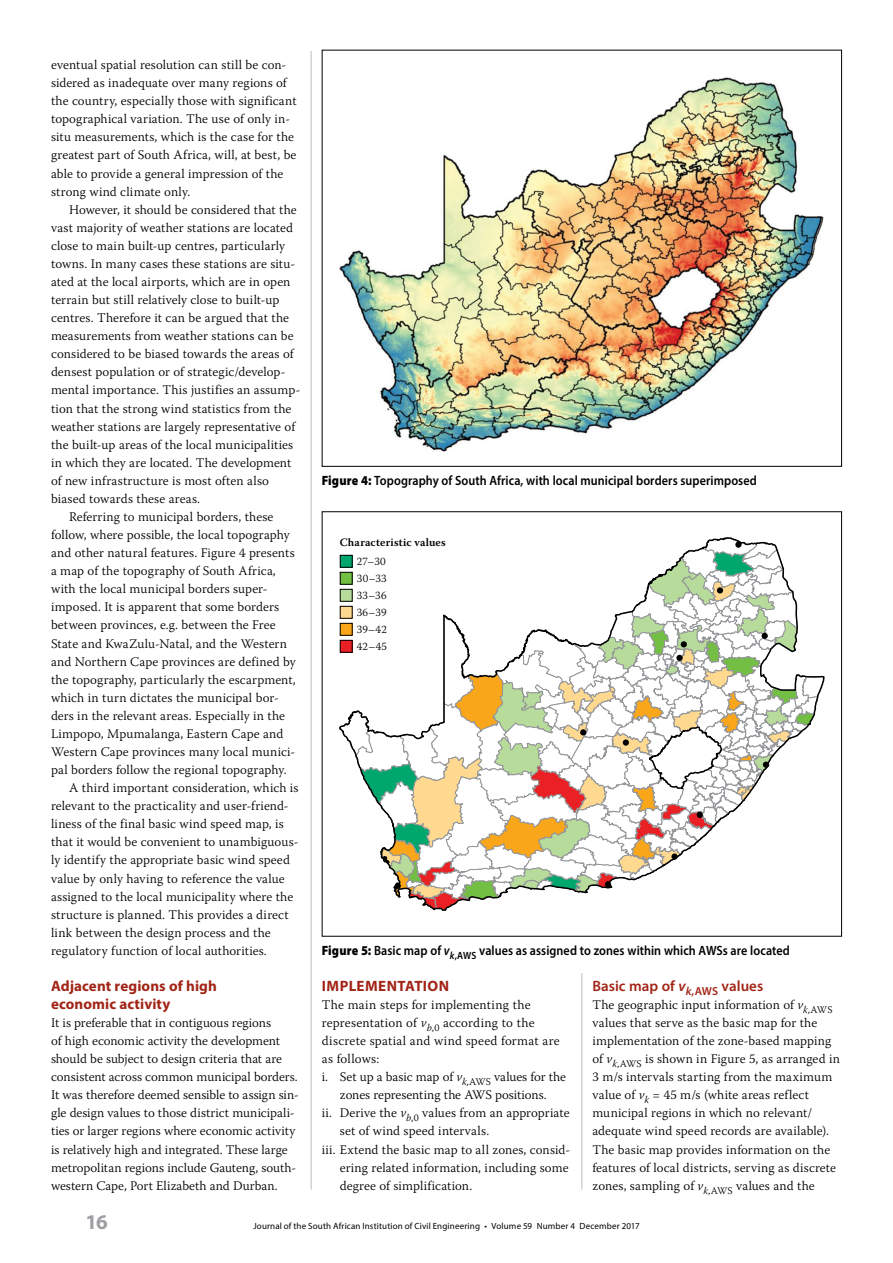
<style>
.page{position:relative;width:893px;height:1263px;background:#fff}
.page>*{position:absolute;margin:0;border:0;box-sizing:border-box;transform-origin:0 0}
.t1{font:700 21px "Myriad Pro";color:#9d9fa2}
.t2{font:700 15px/18.1px "Myriad Pro";letter-spacing:.005em;color:#a22416}
.t3{font:600 15px "Myriad Pro";color:#a22416}
.t4{font:700 15px "Myriad Pro";letter-spacing:.025em;color:#a22416}
.t5{font:600 13.5px "Myriad Pro";letter-spacing:.005em;color:#000;scale:.9 1}
.t6{font:300 13.2px/18px "Warnock Pro";letter-spacing:.01em;color:#000}
.t7{font:300 11.25px/17px "Warnock Pro";letter-spacing:.02em;color:#000;text-align:justify}
.t8{font:600 11.25px "Warnock Pro";letter-spacing:.02em;color:#000}
.t9{font:9px "Myriad Pro";letter-spacing:.015em;color:#000}
.s1{font-weight:900}
.s2{font-style:italic}
</style>
<div class="page">
<hr style="left:311px;top:51px;width:1px;height:1138px;background:#bcbec0">
<hr style="left:581px;top:51px;width:1px;height:1138px;background:#bcbec0">
<img style="left:419px;top:93px;width:405px;height:359px">
<div style="left:322px;top:936px;width:520px;height:37px;background:#fff"></div>
<svg style="left:310px;top:49px;width:109px;height:755px"></svg>
<img style="left:497px;top:49px;width:281px;height:487px">
<svg style="left:339px;top:537px;width:486px;height:374px"></svg>
<div style="left:735px;top:541px;width:6px;height:7px;background:#000;border-radius:50%"></div>
<div style="left:331px;top:524px;width:103px;height:181px;background:#fff"></div>
<div style="left:407px;top:524px;width:103px;height:78px;background:#fff"></div>
<div style="left:340px;top:555px;width:12px;height:12px;background:#00a76d"></div>
<div style="left:340px;top:555px;width:13px;height:13px;border:1px solid #000"></div>
<div style="left:340px;top:572px;width:12px;height:12px;background:#72bf44"></div>
<div style="left:340px;top:572px;width:13px;height:13px;border:1px solid #000"></div>
<div style="left:340px;top:589px;width:12px;height:12px;background:#b7db9b"></div>
<div style="left:340px;top:589px;width:13px;height:13px;border:1px solid #000"></div>
<div style="left:340px;top:606px;width:12px;height:12px;background:#ffd990"></div>
<div style="left:340px;top:606px;width:13px;height:13px;border:1px solid #000"></div>
<div style="left:340px;top:623px;width:12px;height:12px;background:#faa61a"></div>
<div style="left:340px;top:623px;width:13px;height:13px;border:1px solid #000"></div>
<div style="left:340px;top:640px;width:12px;height:12px;background:#ea2124"></div>
<div style="left:340px;top:640px;width:13px;height:13px;border:1px solid #000"></div>
<p class="t6" style="left:51px;top:56px;width:247px">eventual spatial resolution can still be con&shy;sidered as inadequate over many regions of the country, especially those with significant topographical variation. The use of only in&shy;situ measurements, which is the case for the greatest part of South Africa, will, at best, be able to provide a general impression of the strong wind climate only.</p>
<p class="t6" style="left:69px;top:200px;width:229px">However, it should be considered that the</p>
<p class="t6" style="left:51px;top:218px;width:244px">vast majority of weather stations are located</p>
<p class="t6" style="left:51px;top:236px;width:236px">close to main built-up centres, particularly</p>
<p class="t6" style="left:51px;top:254px;width:246px">towns. In many cases these stations are situ-</p>
<p class="t6" style="left:51px;top:272px;width:241px">ated at the local airports, which are in open</p>
<p class="t6" style="left:51px;top:290px;width:230px">terrain but still relatively close to built-up</p>
<p class="t6" style="left:51px;top:309px;width:239px">centres. Therefore it can be argued that the</p>
<p class="t6" style="left:51px;top:327px;width:244px">measurements from weather stations can be</p>
<p class="t6" style="left:51px;top:345px;width:244px">considered to be biased towards the areas of</p>
<p class="t6" style="left:51px;top:363px;width:236px">densest population or of strategic/develop-</p>
<p class="t6" style="left:51px;top:381px;width:251px">mental importance. This justifies an assump-</p>
<p class="t6" style="left:51px;top:399px;width:242px">tion that the strong wind statistics from the</p>
<p class="t6" style="left:51px;top:417px;width:246px">weather stations are largely representative of</p>
<p class="t6" style="left:51px;top:435px;width:244px">the built-up areas of the local municipalities</p>
<p class="t6" style="left:51px;top:453px;width:242px">in which they are located. The development</p>
<p class="t6" style="left:51px;top:471px;width:219px">of new infrastructure is most often also</p>
<p class="t6" style="left:51px;top:489px;width:151px">biased towards these areas.</p>
<p class="t6" style="left:69px;top:507px;width:206px">Referring to municipal borders, these</p>
<p class="t6" style="left:51px;top:525px;width:240px">follow, where possible, the local topography</p>
<p class="t6" style="left:51px;top:544px;width:245px">and other natural features. Figure 4 presents</p>
<p class="t6" style="left:51px;top:562px;width:226px">a map of the topography of South Africa,</p>
<p class="t6" style="left:51px;top:580px;width:218px">with the local municipal borders super-</p>
<p class="t6" style="left:51px;top:598px;width:230px">imposed. It is apparent that some borders</p>
<p class="t6" style="left:51px;top:616px;width:226px">between provinces, e.g. between the Free</p>
<p class="t6" style="left:51px;top:634px;width:237px">State and KwaZulu-Natal, and the Western</p>
<p class="t6" style="left:51px;top:652px;width:246px">and Northern Cape provinces are defined by</p>
<p class="t6" style="left:51px;top:670px;width:246px">the topography, particularly the escarpment,</p>
<p class="t6" style="left:51px;top:688px;width:229px">which in turn dictates the municipal bor-</p>
<p class="t6" style="left:51px;top:706px;width:236px">ders in the relevant areas. Especially in the</p>
<p class="t6" style="left:51px;top:724px;width:234px">Limpopo, Mpumalanga, Eastern Cape and</p>
<p class="t6" style="left:51px;top:742px;width:246px">Western Cape provinces many local munici-</p>
<p class="t6" style="left:51px;top:760px;width:237px">pal borders follow the regional topography.</p>
<p class="t6" style="left:69px;top:778px;width:231px">A third important consideration, which is</p>
<p class="t6" style="left:51px;top:797px;width:239px">relevant to the practicality and user-friend-</p>
<p class="t6" style="left:51px;top:815px;width:234px">liness of the final basic wind speed map, is</p>
<p class="t6" style="left:51px;top:833px;width:249px">that it would be convenient to unambiguous-</p>
<p class="t6" style="left:51px;top:851px;width:240px">ly identify the appropriate basic wind speed</p>
<p class="t6" style="left:51px;top:869px;width:235px">value by only having to reference the value</p>
<p class="t6" style="left:51px;top:887px;width:244px">assigned to the local municipality where the</p>
<p class="t6" style="left:51px;top:905px;width:239px">structure is planned. This provides a direct</p>
<p class="t6" style="left:51px;top:923px;width:221px">link between the design process and the</p>
<p class="t6" style="left:51px;top:941px;width:217px">regulatory function of local authorities.</p>
<p class="t2" style="left:51px;top:976px;width:167px">Adjacent regions of high economic activity</p>
<p class="t6" style="left:51px;top:1013px;width:249px">It is preferable that in contiguous regions<br>of high economic activity the development should be subject to design criteria that are consistent across common municipal borders.<br>It was therefore deemed sensible to assign sin&shy;gle design values to those district municipali&shy;ties or larger regions where economic activity is relatively high and integrated. These large metropolitan regions include Gauteng, south&shy;western Cape, Port Elizabeth and Durban.</p>
<p class="t5" style="left:322px;top:472px;width:485px"><span class="s1">Figure 4:</span> Topography of South Africa, with local municipal borders superimposed</p>
<p class="t8" style="left:340px;top:535px;width:107px">Characteristic values</p>
<p class="t7" style="left:357px;top:553px;width:32px">27–30<br>30–33<br>33–36<br>36–39<br>39–42<br>42–45</p>
<p class="t5" style="left:322px;top:941px;width:522px"><span class="s1">Figure 5:</span> Basic map of <span class="s2">v</span><sub>k</sub><sub>,AWS</sub> values as assigned to zones within which AWSs are located</p>
<p class="t4" style="left:322px;top:976px;width:129px">IMPLEMENTATION</p>
<p class="t6" style="left:322px;top:995px;width:210px">The main steps for implementing the</p>
<p class="t6" style="left:322px;top:1013px;width:214px">representation of <span class="s2">v</span><sub>b</sub><sub>,0</sub> according to the</p>
<p class="t6" style="left:322px;top:1031px;width:239px">discrete spatial and wind speed format are</p>
<p class="t6" style="left:322px;top:1049px;width:59px">as follows:</p>
<p class="t6" style="left:322px;top:1068px;width:246px">i. Set up a basic map of <span class="s2">v</span><sub>k</sub><sub>,AWS</sub> values for the</p>
<p class="t6" style="left:340px;top:1086px;width:208px">zones representing the AWS positions.</p>
<p class="t6" style="left:322px;top:1104px;width:249px">ii. Derive the <span class="s2">v</span><sub>b</sub><sub>,0</sub> values from an appropriate</p>
<p class="t6" style="left:340px;top:1122px;width:151px">set of wind speed intervals.</p>
<p class="t6" style="left:322px;top:1140px;width:250px">iii. Extend the basic map to all zones, consid-</p>
<p class="t6" style="left:340px;top:1158px;width:230px">ering related information, including some</p>
<p class="t6" style="left:340px;top:1176px;width:134px">degree of simplification.</p>
<p class="t3" style="left:592px;top:976px;width:172px">Basic map of <span class="s2">v</span><sub>k</sub><sub>,AWS</sub> values</p>
<p class="t6" style="left:592px;top:995px;width:249px">The geographic input information of <span class="s2">v</span><sub>k</sub><sub>,AWS </sub>values that serve as the basic map for the implementation of the zone-based mapping of <span class="s2">v</span><sub>k</sub><sub>,AWS</sub> is shown in Figure 5, as arranged in 3 m/s intervals starting from the maximum value of <span class="s2">v</span><sub>k</sub> = 45 m/s (white areas reflect municipal regions in which no relevant/ adequate wind speed records are available).<br>The basic map provides information on the features of local districts, serving as discrete zones, sampling of <span class="s2">v</span><sub>k</sub><sub>,AWS</sub> values and the</p>
<h1 class="t1" style="left:86px;top:1208px;width:24px">16</h1>
<p class="t9" style="left:253px;top:1220px;width:388px">Journal of the South African Institution of Civil Engineering • Volume 59 Number 4 December 2017</p>
</div>
